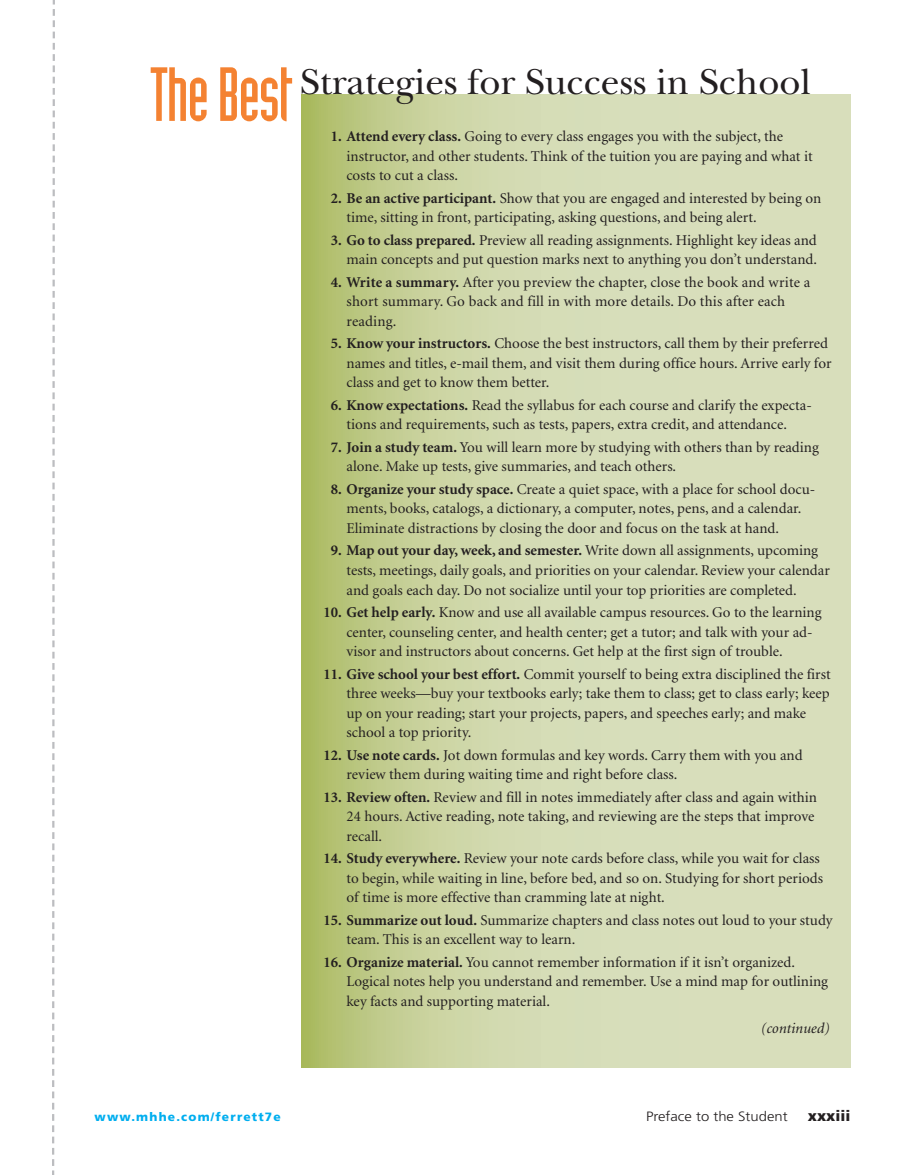
<style>
.page{position:relative;width:918px;height:1175px;background:#fff}
.page>*{position:absolute;margin:0;border:0;box-sizing:border-box;transform-origin:0 0}
.t1{font:37.5px "New Baskerville";color:#231f20}
.t2{font:15px/19.5px "Minion";color:#231f20}
.t3{font:italic 15px "Minion";color:#231f20}
.t4{font:900 15px "Frutiger";color:#231f20}
.t5{font:300 13.5px "Frutiger";color:#231f20;scale:1.1 1}
.t6{font:900 12px "Frutiger";letter-spacing:.1em;color:#00aeef}
.s1{font-family:"Industria Solid";font-size:75px;color:#f48232}
.s2{font-weight:700}
</style>
<div class="page">
<svg style="left:52px;top:0;width:3px;height:1175px"></svg>
<svg style="left:302px;top:94px;width:549px;height:974px;background:#cfd7aa"></svg>
<h1 class="t1" style="left:150px;top:68px;width:662px"><span class="s1">The Best</span> Strategies for Success in School</h1>
<p class="t2" style="left:347px;top:128px;width:468px;text-indent:-16px"><span class="s2">1. Attend every class.</span> Going to every class engages you with the subject, the instructor, and other students. Think of the tuition you are paying and what it costs to cut a class.</p>
<p class="t2" style="left:347px;top:189px;width:476px;text-indent:-16px"><span class="s2">2. Be an active participant.</span> Show that you are engaged and interested by being on time, sitting in front, participating, asking questions, and being alert.</p>
<p class="t2" style="left:331px;top:231px;width:488px;text-align:right"><span class="s2">3. Go to class prepared.</span> Preview all reading assignments. Highlight key ideas and main concepts and put question marks next to anything you don’t understand.</p>
<p class="t2" style="left:347px;top:273px;width:465px;text-indent:-16px"><span class="s2">4. Write a summary.</span> After you preview the chapter, close the book and write a short summary. Go back and fill in with more details. Do this after each reading.</p>
<p class="t2" style="left:347px;top:335px;width:487px;text-indent:-16px"><span class="s2">5. Know your instructors.</span> Choose the best instructors, call them by their preferred names and titles, e-mail them, and visit them during office hours. Arrive early for class and get to know them better.</p>
<p class="t2" style="left:347px;top:396px;width:467px;text-indent:-16px"><span class="s2">6. Know expectations.</span> Read the syllabus for each course and clarify the expecta&shy;tions and requirements, such as tests, papers, extra credit, and attendance.</p>
<p class="t2" style="left:347px;top:438px;width:474px;text-indent:-16px"><span class="s2">7. Join a study team.</span> You will learn more by studying with others than by reading alone. Make up tests, give summaries, and teach others.</p>
<p class="t2" style="left:347px;top:480px;width:470px;text-indent:-16px"><span class="s2">8. Organize your study space.</span> Create a quiet space, with a place for school docu&shy;ments, books, catalogs, a dictionary, a computer, notes, pens, and a calendar.<br>Eliminate distractions by closing the door and focus on the task at hand.</p>
<p class="t2" style="left:347px;top:542px;width:485px;text-indent:-16px"><span class="s2">9. Map out your day, week, and semester.</span> Write down all assignments, upcoming tests, meetings, daily goals, and priorities on your calendar. Review your calendar and goals each day. Do not socialize until your top priorities are completed.</p>
<p class="t2" style="left:347px;top:603px;width:477px;text-indent:-23px"><span class="s2">10. Get help early.</span> Know and use all available campus resources. Go to the learning center, counseling center, and health center; get a tutor; and talk with your ad&shy;visor and instructors about concerns. Get help at the first sign of trouble.</p>
<p class="t2" style="left:347px;top:665px;width:486px;text-indent:-23px"><span class="s2">11. Give school your best effort.</span> Commit yourself to being extra disciplined the first three weeks—buy your textbooks early; take them to class; get to class early; keep up on your reading; start your projects, papers, and speeches early; and make school a top priority.</p>
<p class="t2" style="left:347px;top:746px;width:458px;text-indent:-23px"><span class="s2">12. Use note cards.</span> Jot down formulas and key words. Carry them with you and review them during waiting time and right before class.</p>
<p class="t2" style="left:347px;top:788px;width:472px;text-indent:-23px"><span class="s2">13. Review often.</span> Review and fill in notes immediately after class and again within<br>24 hours. Active reading, note taking, and reviewing are the steps that improve recall.</p>
<p class="t2" style="left:347px;top:849px;width:478px;text-indent:-23px"><span class="s2">14. Study everywhere.</span> Review your note cards before class, while you wait for class to begin, while waiting in line, before bed, and so on. Studying for short periods of time is more effective than cramming late at night.</p>
<p class="t2" style="left:347px;top:911px;width:488px;text-indent:-23px"><span class="s2">15. Summarize out loud.</span> Summarize chapters and class notes out loud to your study team. This is an excellent way to learn.</p>
<p class="t2" style="left:347px;top:953px;width:483px;text-indent:-23px"><span class="s2">16. Organize material.</span> You cannot remember information if it isn’t organized.<br>Logical notes help you understand and remember. Use a mind map for outlining key facts and supporting material.</p>
<p class="t3" style="left:761px;top:1022px;width:70px">(continued)</p>
<p class="t6" style="left:94px;top:1112px;width:188px">www.mhhe.com/ferrett7e</p>
<p class="t5" style="left:646px;top:1111px;width:130px">Preface to the Student</p>
<p class="t4" style="left:808px;top:1110px;width:44px">xxxiii</p>
</div>
